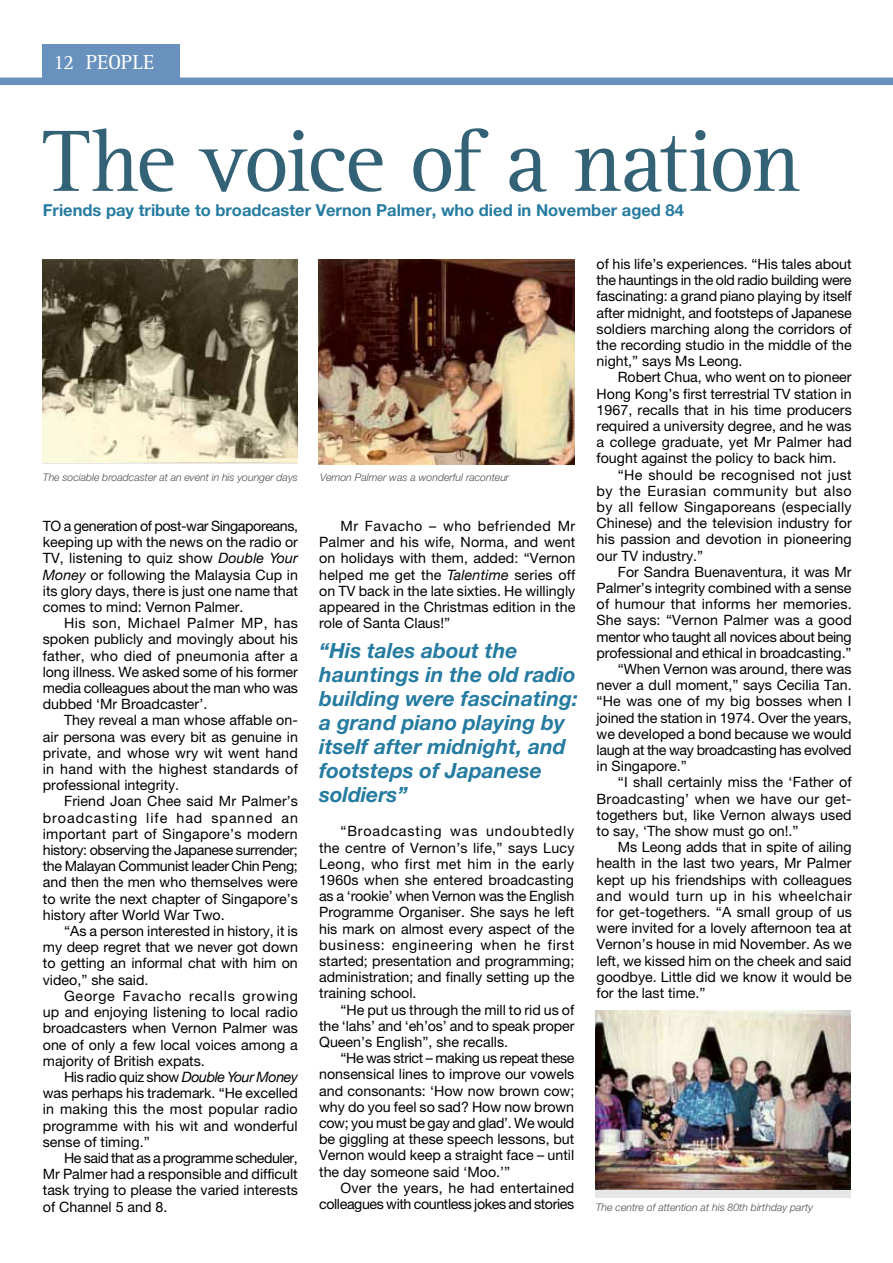
<style>
.page{position:relative;width:893px;height:1263px;background:#fff}
.page>*{position:absolute;margin:0;border:0;box-sizing:border-box;transform-origin:0 0}
.t1{font:90px "Rotis Serif";letter-spacing:-.04em;color:#336276}
.t2{font:italic 700 21px/24px "Helvetica Neue LT Pro";color:#257ba0}
.t3{font:21px "Rotis Serif";letter-spacing:-.015em;color:#fff}
.t4{font:700 16.5px "Helvetica Neue LT Pro";color:#257ba0}
.t5{font:14.25px/16.2px "Helvetica Neue LT Pro";color:#000;text-align:justify}
.t6{font:14.25px "Helvetica Neue LT Pro";letter-spacing:-.02em;color:#000}
.t7{font:14.25px/16.2px "Helvetica Neue LT Pro";letter-spacing:-.03em;color:#000;text-align:right}
.t8{font:14.25px "Helvetica Neue LT Pro";letter-spacing:.02em;color:#000}
.t9{font:14.25px "Helvetica Neue LT Pro";letter-spacing:.04em;color:#000}
.t10{font:italic 300 10.5px "Helvetica Neue LT Pro";color:#4d4d4f}
.s1{font-family:"Helvetica Neue";font-style:italic}
</style>
<div class="page">
<img style="left:43px;top:259px;width:255px;height:203px">
<img style="left:318px;top:259px;width:256px;height:205px">
<div style="left:595px;top:1011px;width:256px;height:186px;background:#e6e7e8"></div>
<img style="left:595px;top:1011px;width:256px;height:178px">
<div style="left:0;top:78px;width:893px;height:7px;background:#6892bd"></div>
<div style="left:43px;top:44px;width:137px;height:37px;background:#6892bd"></div>
<h2 class="t3" style="left:53px;top:50px;width:102px">12 PEOPLE</h2>
<h1 class="t1" style="left:43px;top:110px;width:759px">The voice of a nation</h1>
<p class="t4" style="left:43px;top:200px;width:643px">Friends pay tribute to broadcaster Vernon Palmer, who died in November aged 84</p>
<p class="t10" style="left:43px;top:471px;width:257px">The sociable broadcaster at an event in his younger days</p>
<p class="t10" style="left:320px;top:471px;width:191px">Vernon Palmer was a wonderful raconteur</p>
<p class="t5" style="left:43px;top:518px;width:257px">To a generation of post-war Singaporeans, keeping up with the news on the radio or TV, listening to quiz show <span class="s1">Double Your Money</span> or following the Malaysia Cup in its glory days, there is just one name that comes to mind: Vernon Palmer.</p>
<p class="t5" style="left:43px;top:615px;width:257px;text-indent:21px">His son, Michael Palmer MP, has spoken publicly and movingly about his father, who died of pneumonia after a long illness. We asked some of his former media colleagues about the man who was dubbed ‘Mr Broadcaster’.</p>
<p class="t5" style="left:43px;top:712px;width:257px;text-indent:21px">They reveal a man whose affable on&shy;air persona was every bit as genuine in private, and whose wry wit went hand in hand with the highest standards of professional integrity.</p>
<p class="t5" style="left:43px;top:793px;width:257px;text-indent:21px">Friend Joan Chee said Mr Palmer’s broadcasting life had spanned an important part of Singapore’s modern history: observing the Japanese surrender; the Malayan Communist leader Chin Peng; and then the men who themselves were to write the next chapter of Singapore’s history after World War Two.</p>
<p class="t5" style="left:43px;top:923px;width:257px;text-indent:21px">“As a person interested in history, it is my deep regret that we never got down to getting an informal chat with him on video,” she said.</p>
<p class="t5" style="left:43px;top:987px;width:257px;text-indent:21px">George Favacho recalls growing up and enjoying listening to local radio broadcasters when Vernon Palmer was one of only a few local voices among a majority of British expats.</p>
<p class="t5" style="left:43px;top:1068px;width:257px;text-indent:21px">His radio quiz show <span class="s1">Double Your Money </span>was perhaps his trademark. “He excelled in making this the most popular radio programme with his wit and wonderful sense of timing.”</p>
<p class="t5" style="left:43px;top:1149px;width:257px;text-indent:21px">He said that as a programme scheduler, Mr Palmer had a responsible and difficult task trying to please the varied interests of Channel 5 and 8.</p>
<p class="t5" style="left:319px;top:518px;width:258px;text-indent:21px">Mr Favacho – who befriended Mr Palmer and his wife, Norma, and went on holidays with them, added: “Vernon helped me get the <span class="s1">Talentime</span> series off on TV back in the late sixties. He willingly appeared in the Christmas edition in the role of Santa Claus!”</p>
<h2 class="t2" style="left:319px;top:638px;width:260px">“His tales about the hauntings in the old radio building were fascinating: a grand piano playing by itself after midnight, and footsteps of Japanese soldiers”</h2>
<p class="t5" style="left:319px;top:823px;width:257px;text-indent:21px">“Broadcasting was undoubtedly the centre of Vernon’s life,” says Lucy Leong, who first met him in the early 1960s when she entered broadcasting as a ‘rookie’ when Vernon was the English Programme Organiser. She says he left his mark on almost every aspect of the business: engineering when he first started; presentation and programming; administration; and finally setting up the training school.</p>
<p class="t5" style="left:319px;top:1001px;width:257px;text-indent:21px">“He put us through the mill to rid us of the ‘lahs’ and ‘eh’os’ and to speak proper Queen’s English”, she recalls.</p>
<p class="t5" style="left:319px;top:1050px;width:257px;text-indent:21px">“He was strict – making us repeat these nonsensical lines to improve our vowels and consonants: ‘How now brown cow; why do you feel so sad? How now brown cow; you must be gay and glad’. We would be giggling at these speech lessons, but Vernon would keep a straight face – until the day someone said ‘Moo.’”</p>
<p class="t7" style="left:319px;top:1179px;width:257px">Over the years, he had entertained colleagues with countless jokes and stories</p>
<p class="t5" style="left:597px;top:256px;width:257px">of his life’s experiences. “His tales about the hauntings in the old radio building were fascinating: a grand piano playing by itself after midnight, and footsteps of Japanese soldiers marching along the corridors of the recording studio in the middle of the night,” says Ms Leong.</p>
<p class="t5" style="left:597px;top:369px;width:257px;text-indent:21px">Robert Chua, who went on to pioneer Hong Kong’s first terrestrial TV station in 1967, recalls that in his time producers required a university degree, and he was a college graduate, yet Mr Palmer had fought against the policy to back him.</p>
<p class="t5" style="left:597px;top:466px;width:257px;text-indent:21px">“He should be recognised not just by the Eurasian community but also by all fellow Singaporeans (especially Chinese) and the television industry for his passion and devotion in pioneering our TV industry.”</p>
<p class="t5" style="left:618px;top:563px;width:235px">For Sandra Buenaventura, it was Mr</p>
<p class="t5" style="left:597px;top:580px;width:257px">Palmer’s integrity combined with a sense</p>
<p class="t5" style="left:597px;top:596px;width:257px">of humour that informs her memories.</p>
<p class="t5" style="left:597px;top:612px;width:257px">She says: “Vernon Palmer was a good</p>
<p class="t6" style="left:597px;top:628px;width:257px">mentor who taught all novices about being</p>
<p class="t5" style="left:597px;top:644px;width:256px">professional and ethical in broadcasting.”</p>
<p class="t5" style="left:618px;top:661px;width:235px">“When Vernon was around, there was</p>
<p class="t5" style="left:597px;top:677px;width:257px">never a dull moment,” says Cecilia Tan.</p>
<p class="t5" style="left:597px;top:693px;width:257px">“He was one of my big bosses when I</p>
<p class="t5" style="left:597px;top:709px;width:257px">joined the station in 1974. Over the years,</p>
<p class="t5" style="left:597px;top:725px;width:257px">we developed a bond because we would</p>
<p class="t6" style="left:597px;top:741px;width:257px">laugh at the way broadcasting has evolved</p>
<p class="t5" style="left:597px;top:758px;width:92px">in Singapore.”</p>
<p class="t5" style="left:618px;top:774px;width:235px">“I shall certainly miss the ‘Father of</p>
<p class="t8" style="left:597px;top:790px;width:257px">Broadcasting’ when we have our get-</p>
<p class="t5" style="left:597px;top:806px;width:256px">togethers but, like Vernon always used</p>
<p class="t5" style="left:597px;top:823px;width:203px">to say, ‘The show must go on!.”</p>
<p class="t5" style="left:618px;top:839px;width:235px">Ms Leong adds that in spite of ailing</p>
<p class="t5" style="left:597px;top:855px;width:256px">health in the last two years, Mr Palmer</p>
<p class="t5" style="left:597px;top:871px;width:257px">kept up his friendships with colleagues</p>
<p class="t9" style="left:597px;top:887px;width:257px">and would turn up in his wheelchair</p>
<p class="t5" style="left:597px;top:904px;width:257px">for get-togethers. “A small group of us</p>
<p class="t5" style="left:597px;top:920px;width:257px">were invited for a lovely afternoon tea at</p>
<p class="t5" style="left:597px;top:936px;width:257px">Vernon’s house in mid November. As we</p>
<p class="t5" style="left:597px;top:952px;width:257px">left, we kissed him on the cheek and said</p>
<p class="t5" style="left:597px;top:968px;width:257px">goodbye. Little did we know it would be</p>
<p class="t5" style="left:597px;top:985px;width:111px">for the last time.”</p>
<p class="t10" style="left:596px;top:1201px;width:219px">The centre of attention at his 80th birthday party</p>
</div>
